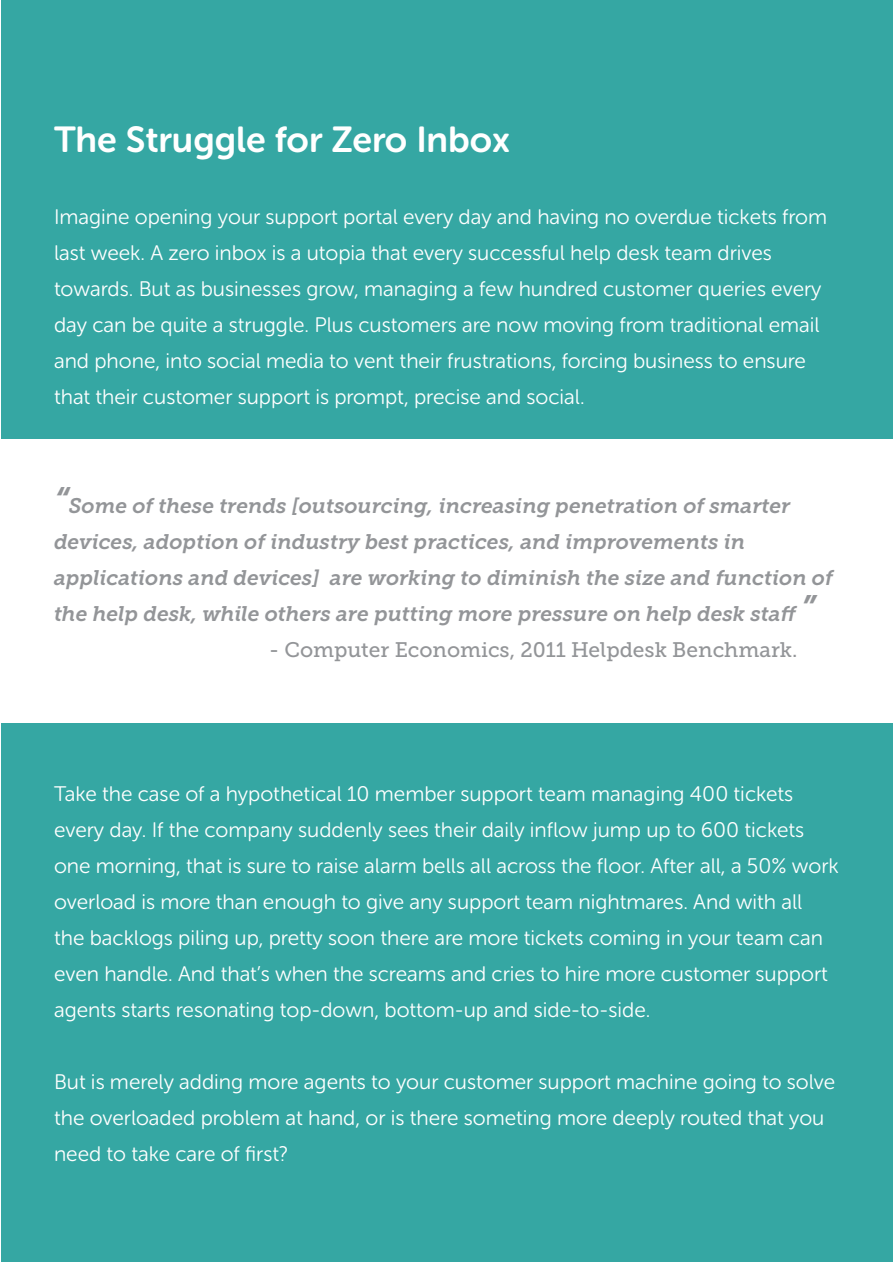
<style>
.page{position:relative;width:893px;height:1263px;background:#fff}
.page>*{position:absolute;margin:0;border:0;box-sizing:border-box;transform-origin:0 0}
.t1{font:36px "Museo Sans Rounded 700";color:#fff}
.t2{font:21px/36px "Museo Sans Rounded 300";color:#fff}
.t3{font:italic 21px/36px "Museo Slab 700";color:#939598}
.t4{font:21px "Museo Slab 500";color:#939598}
.s1{font-size:36px}
</style>
<div class="page">
<div style="left:1px;top:1px;width:891px;height:1261px;background:#35a7a3"></div>
<div style="left:0;top:439px;width:892px;height:284px;background:#fff"></div>
<p class="t1" style="left:54px;top:120px;width:457px">The Struggle for Zero Inbox</p>
<p class="t2" style="left:54px;top:199px;width:775px">Imagine opening your support portal every day and having no overdue tickets from last week. A zero inbox is a utopia that every successful help desk team drives</p>
<p class="t2" style="left:54px;top:271px;width:769px">towards. But as businesses grow, managing a few hundred customer queries every day can be quite a struggle. Plus customers are now moving from traditional email and phone, into social media to vent their frustrations, forcing business to ensure that their customer support is prompt, precise and social.</p>
<p class="t3" style="left:54px;top:487px;width:738px"><span class="s1">“</span>Some of these trends [outsourcing, increasing penetration of smarter</p>
<p class="t3" style="left:54px;top:523px;width:693px">devices, adoption of industry best practices, and improvements in</p>
<p class="t3" style="left:54px;top:559px;width:780px">applications and devices] are working to diminish the size and function of the help desk, while others are putting more pressure on help desk staff <span class="s1">”</span></p>
<p class="t4" style="left:269px;top:637px;width:530px">- Computer Economics, 2011 Helpdesk Benchmark.</p>
<p class="t2" style="left:54px;top:775px;width:786px">Take the case of a hypothetical 10 member support team managing 400 tickets every day. If the company suddenly sees their daily inflow jump up to 600 tickets one morning, that is sure to raise alarm bells all across the floor. After all, a 50% work overload is more than enough to give any support team nightmares. And with all<br>the backlogs piling up, pretty soon there are more tickets coming in your team can even handle. And that’s when the screams and cries to hire more customer support agents starts resonating top-down, bottom-up and side-to-side.</p>
<p class="t2" style="left:54px;top:1063px;width:783px">But is merely adding more agents to your customer support machine going to solve the overloaded problem at hand, or is there someting more deeply routed that you need to take care of first?</p>
</div>
